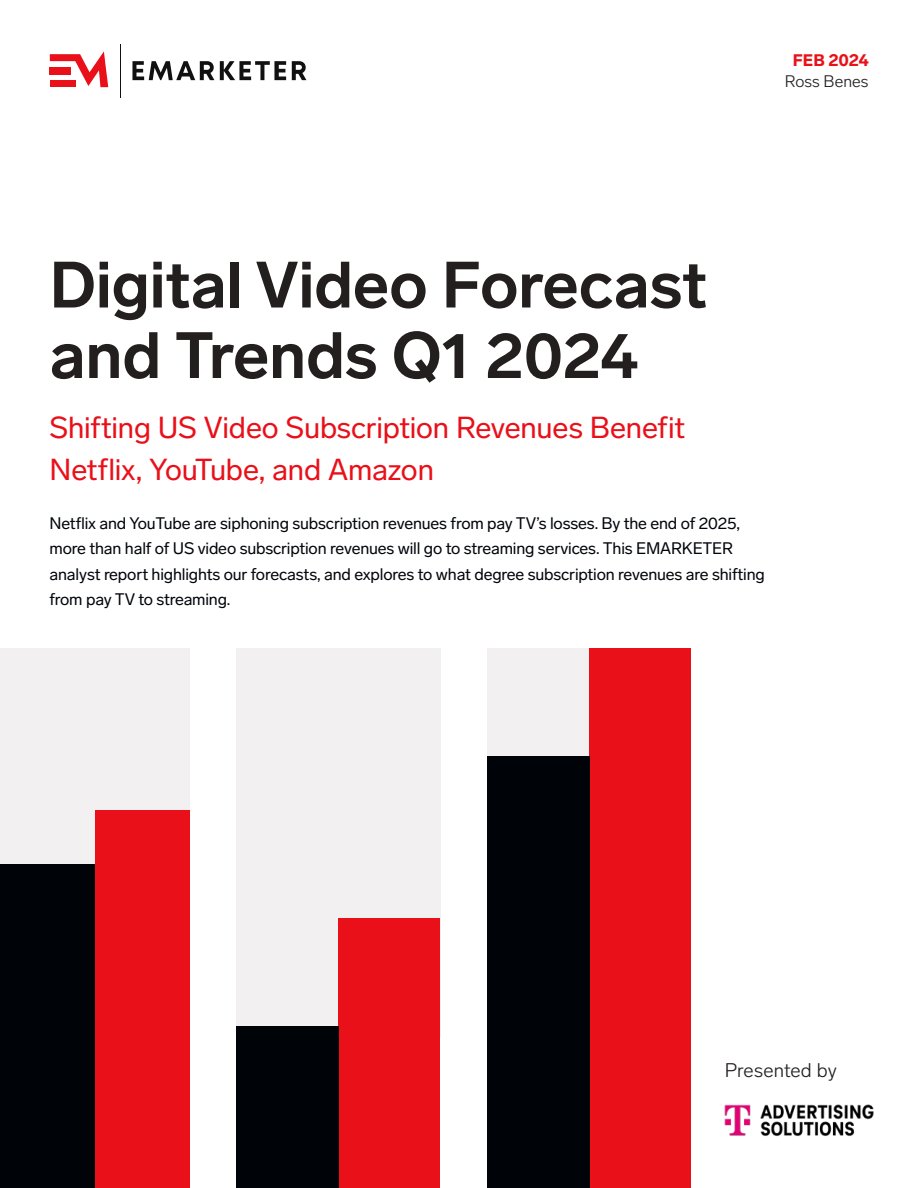
<style>
.page{position:relative;width:918px;height:1188px;background:#fff}
.page>*{position:absolute;margin:0;border:0;box-sizing:border-box;transform-origin:0 0}
.t1{font:700 64.5px/70.5px "Lab Grotesque";color:#241f1f}
.t2{font:30px/42px "Lab Grotesque";letter-spacing:-.01em;color:#e91019}
.t3{font:300 19.5px "Lab Grotesque";letter-spacing:.01em;color:#241f1f}
.t4{font:16.5px/25.5px "Lab Grotesque";letter-spacing:-.01em;color:#000409}
.t5{font:300 16.5px "Lab Grotesque";color:#241f1f}
.t6{font:900 16.5px "Lab Grotesque";color:#e91019}
</style>
<div class="page">
<div style="left:0;top:648px;width:189px;height:223px;background:#f2f0f1"></div>
<div style="left:95px;top:810px;width:94px;height:378px;background:#e91019"></div>
<div style="left:0;top:864px;width:95px;height:324px;background:#000409"></div>
<div style="left:236px;top:648px;width:204px;height:389px;background:#f2f0f1"></div>
<div style="left:338px;top:918px;width:102px;height:270px;background:#e91019"></div>
<div style="left:236px;top:1026px;width:102px;height:162px;background:#000409"></div>
<div style="left:487px;top:648px;width:102px;height:223px;background:#f2f0f1"></div>
<div style="left:589px;top:648px;width:102px;height:540px;background:#e91019"></div>
<div style="left:487px;top:756px;width:102px;height:432px;background:#000409"></div>
<svg style="left:132px;top:61px;width:82px;height:19px"></svg>
<svg style="left:220px;top:61px;width:66px;height:19px"></svg>
<svg style="left:292px;top:61px;width:14px;height:19px"></svg>
<svg style="left:50px;top:51px;width:58px;height:36px"></svg>
<hr style="left:120px;top:44px;width:1px;height:53px;background:#111">
<img style="left:724px;top:1104px;width:150px;height:32px">
<p class="t6" style="left:793px;top:50px;width:77px">FEB 2024</p>
<p class="t5" style="left:785px;top:72px;width:85px">Ross Benes</p>
<h1 class="t1" style="left:50px;top:250px;width:659px">Digital Video Forecast and Trends Q1 2024</h1>
<h2 class="t2" style="left:50px;top:406px;width:637px">Shifting US Video Subscription Revenues Benefit<br>Netflix, YouTube, and Amazon</h2>
<p class="t4" style="left:50px;top:511px;width:717px">Netflix and YouTube are siphoning subscription revenues from pay TV’s losses. By the end of 2025, more than half of US video subscription revenues will go to streaming services. This EMARKETER analyst report highlights our forecasts, and explores to what degree subscription revenues are shifting from pay TV to streaming.</p>
<p class="t3" style="left:725px;top:1058px;width:114px">Presented by</p>
</div>
